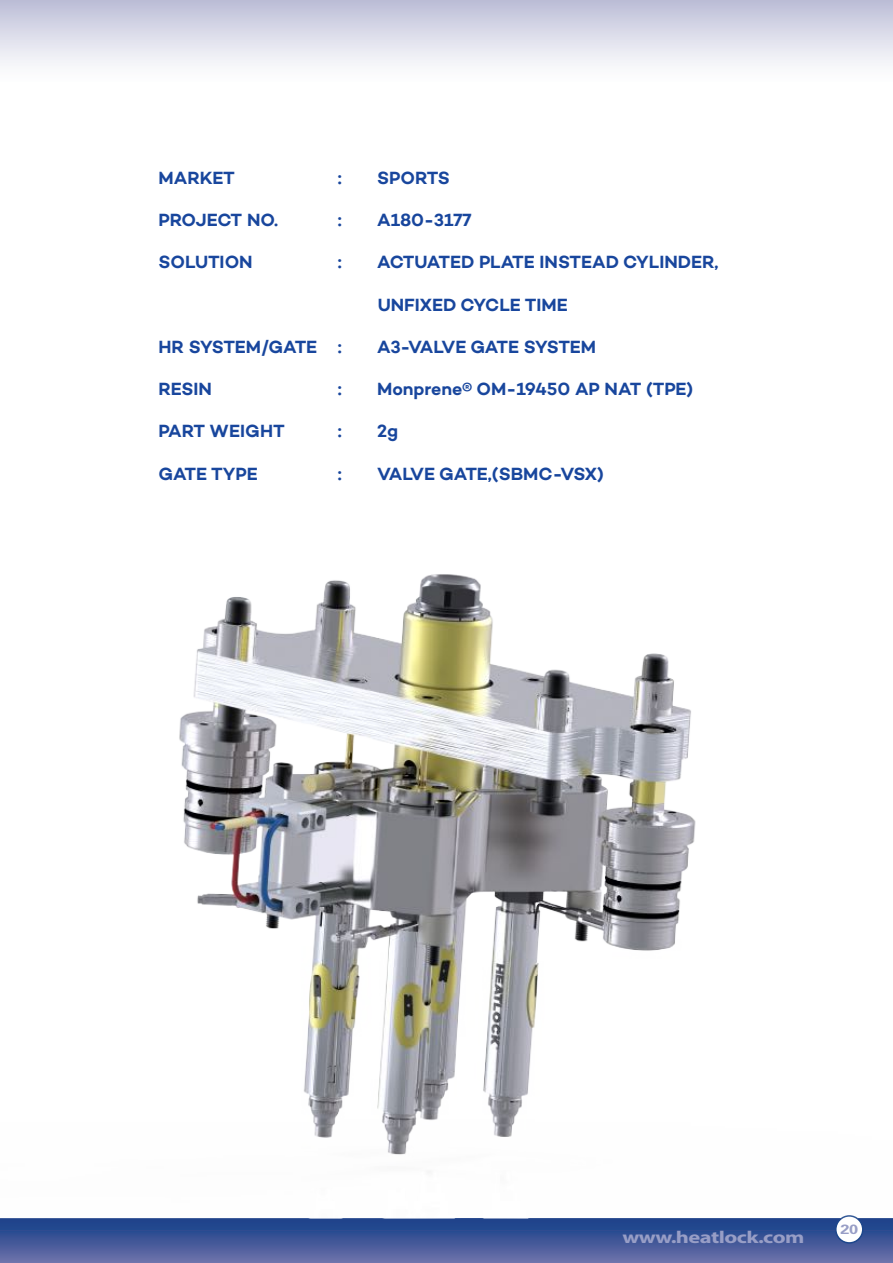
<style>
.page{position:relative;width:893px;height:1263px;background:#fff}
.page>*{position:absolute;margin:0;border:0;box-sizing:border-box;transform-origin:0 0}
.t1{font:600 18px "Campton";letter-spacing:-.01em;color:#18469d}
.t2{font:700 17.25px "Myriad Pro";letter-spacing:-.025em;color:#989ec6;scale:1.3 1}
.t3{font:13.5px "FZDHTK GBK1 0";color:#989ec6;scale:1.22 1}
</style>
<div class="page">
<div style="left:0;top:0;width:893px;height:86px;background:linear-gradient(to bottom,#bebfd8,#fff)"></div>
<div style="left:0;top:1218px;width:893px;height:45px;background:linear-gradient(to bottom,#143d87,#6d71aa)"></div>
<div style="left:836px;top:1216px;width:27px;height:27px;background:#fff;border-radius:50%"></div>
<div style="left:835px;top:1215px;width:28px;height:28px;border:2px solid #1d478c;border-radius:50%"></div>
<img style="left:0;top:574px;width:893px;height:645px">
<p class="t1" style="left:159px;top:166px;width:78px">MARKET</p>
<p class="t1" style="left:338px;top:166px;width:6px">:</p>
<p class="t1" style="left:377px;top:166px;width:74px">SPORTS</p>
<p class="t1" style="left:159px;top:209px;width:121px">PROJECT NO.</p>
<p class="t1" style="left:338px;top:209px;width:6px">:</p>
<p class="t1" style="left:377px;top:209px;width:96px">A180-3177</p>
<p class="t1" style="left:159px;top:251px;width:96px">SOLUTION</p>
<p class="t1" style="left:338px;top:251px;width:6px">:</p>
<p class="t1" style="left:377px;top:251px;width:343px">ACTUATED PLATE INSTEAD CYLINDER,</p>
<p class="t1" style="left:378px;top:293px;width:192px">UNFIXED CYCLE TIME</p>
<p class="t1" style="left:159px;top:335px;width:185px">HR SYSTEM/GATE :</p>
<p class="t1" style="left:377px;top:335px;width:221px">A3-VALVE GATE SYSTEM</p>
<p class="t1" style="left:159px;top:378px;width:55px">RESIN</p>
<p class="t1" style="left:338px;top:378px;width:6px">:</p>
<p class="t1" style="left:377px;top:378px;width:318px">Monprene® OM-19450 AP NAT (TPE)</p>
<p class="t1" style="left:159px;top:420px;width:128px">PART WEIGHT</p>
<p class="t1" style="left:338px;top:420px;width:6px">:</p>
<p class="t1" style="left:377px;top:420px;width:23px">2g</p>
<p class="t1" style="left:159px;top:462px;width:101px">GATE TYPE</p>
<p class="t1" style="left:338px;top:462px;width:6px">:</p>
<p class="t1" style="left:377px;top:462px;width:228px">VALVE GATE,(SBMC-VSX)</p>
<p class="t2" style="left:622px;top:1226px;width:142px">www.heatlock.com</p>
<p class="t3" style="left:840px;top:1222px;width:16px">20</p>
</div>
